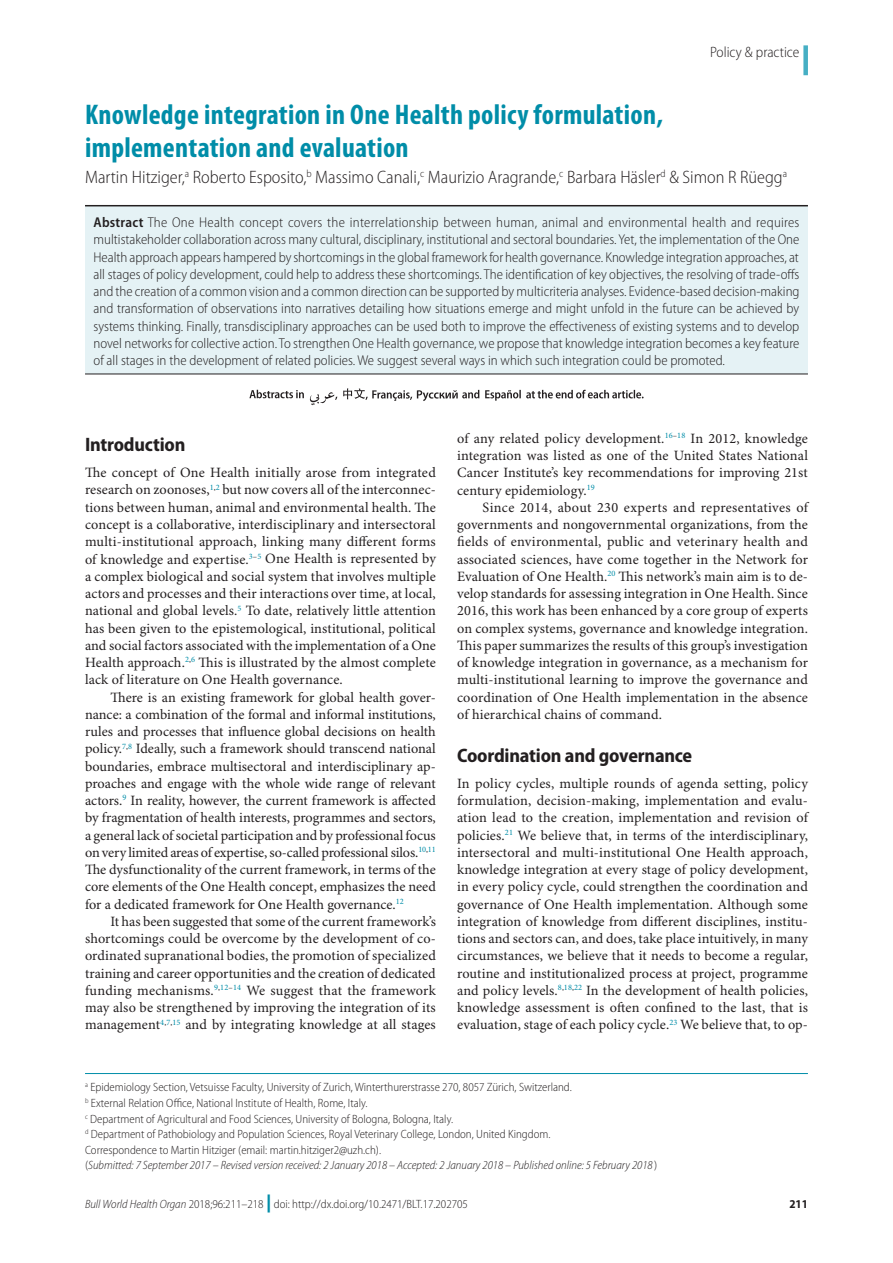
<style>
.page{position:relative;width:893px;height:1263px;background:#fff}
.page>*{position:absolute;margin:0;border:0;box-sizing:border-box;transform-origin:0 0}
.t1{font:700 condensed 28.5px/33.8px "Myriad Pro";letter-spacing:.01em;color:#008da8}
.t2{font:700 semi-condensed 19.5px "Myriad Pro";letter-spacing:-.01em;color:#231f20}
.t3{font:300 semi-condensed 18px "Myriad Pro";color:#231f20}
.t4{font:300 semi-condensed 15px "Myriad Pro";color:#231f20}
.t5{font:14.25px/17.2px "Minion Pro";letter-spacing:.005em;color:#231f20;text-align:justify}
.t6{font:300 semi-condensed 14.25px/17.2px "Myriad Pro";color:#231f20;text-align:justify}
.t7{font:300 semi-condensed 12px/15.6px "Myriad Pro";color:#231f20}
.t8{font:700 semi-condensed 12px "Myriad Pro";color:#231f20}
.s1{font-weight:600}
.s2{font-style:italic}
.s3{font-weight:900;font-stretch:normal;font-size:18px;color:#008da8}
</style>
<div class="page">
<div style="left:803px;top:45px;width:5px;height:30px;background:#46afc4"></div>
<div style="left:85px;top:205px;width:723px;height:169px;background:#e5f2f5"></div>
<hr style="left:85px;top:1073px;width:723px;height:1px;background:#008da8">
<hr style="left:85px;top:205px;width:723px;height:1px;background:#231f20">
<hr style="left:85px;top:374px;width:723px;height:1px;background:#231f20">
<svg style="left:310px;top:388px;width:334px;height:17px"></svg>
<svg style="left:249px;top:390px;width:55px;height:8px"></svg>
<p class="t4" style="left:710px;top:46px;width:91px">Policy &amp; practice</p>
<h1 class="t1" style="left:85px;top:100px;width:579px">Knowledge integration in One Health policy formulation, implementation and evaluation</h1>
<p class="t3" style="left:85px;top:170px;width:703px">Martin Hitziger,<sup>a</sup> Roberto Esposito,<sup>b</sup> Massimo Canali,<sup>c</sup> Maurizio Aragrande,<sup>c</sup> Barbara Häsler<sup>d</sup> &amp; Simon R Rüegg<sup>a</sup></p>
<p class="t6" style="left:94px;top:215px;width:708px"><span class="s1">Abstract</span> The One Health concept covers the interrelationship between human, animal and environmental health and requires multistakeholder collaboration across many cultural, disciplinary, institutional and sectoral boundaries. Yet, the implementation of the One Health approach appears hampered by shortcomings in the global framework for health governance. Knowledge integration approaches, at all stages of policy development, could help to address these shortcomings. The identification of key objectives, the resolving of trade-offs and the creation of a common vision and a common direction can be supported by multicriteria analyses. Evidence-based decision-making and transformation of observations into narratives detailing how situations emerge and might unfold in the future can be achieved by systems thinking. Finally, transdisciplinary approaches can be used both to improve the effectiveness of existing systems and to develop novel networks for collective action. To strengthen One Health governance, we propose that knowledge integration becomes a key feature of all stages in the development of related policies. We suggest several ways in which such integration could be promoted.</p>
<h2 class="t2" style="left:85px;top:437px;width:102px">Introduction</h2>
<p class="t5" style="left:85px;top:465px;width:352px">The concept of One Health initially arose from integrated research on zoonoses,<sup>1</sup><sup>,</sup><sup>2</sup> but now covers all of the interconnec&shy;tions between human, animal and environmental health. The concept is a collaborative, interdisciplinary and intersectoral multi-institutional approach, linking many different forms of knowledge and expertise.<sup>3</sup><sup>–</sup><sup>5</sup> One Health is represented by a complex biological and social system that involves multiple actors and processes and their interactions over time, at local, national and global levels.<sup>5</sup> To date, relatively little attention has been given to the epistemological, institutional, political and social factors associated with the implementation of a One Health approach.<sup>2</sup><sup>,</sup><sup>6</sup> This is illustrated by the almost complete lack of literature on One Health governance.</p>
<p class="t5" style="left:85px;top:690px;width:352px;text-indent:26px">There is an existing framework for global health gover&shy;nance: a combination of the formal and informal institutions, rules and processes that influence global decisions on health policy.<sup>7</sup><sup>,</sup><sup>8</sup> Ideally, such a framework should transcend national boundaries, embrace multisectoral and interdisciplinary ap&shy;proaches and engage with the whole wide range of relevant actors.<sup>9</sup> In reality, however, the current framework is affected by fragmentation of health interests, programmes and sectors, a general lack of societal participation and by professional focus on very limited areas of expertise, so-called professional silos.<sup>10</sup><sup>,</sup><sup>11<br></sup>The dysfunctionality of the current framework, in terms of the core elements of the One Health concept, emphasizes the need for a dedicated framework for One Health governance.<sup>12</sup></p>
<p class="t5" style="left:85px;top:914px;width:352px;text-indent:26px">It has been suggested that some of the current framework’s shortcomings could be overcome by the development of co&shy;ordinated supranational bodies, the promotion of specialized training and career opportunities and the creation of dedicated funding mechanisms.<sup>9</sup><sup>,</sup><sup>12</sup><sup>–</sup><sup>14</sup> We suggest that the framework may also be strengthened by improving the integration of its management<sup>4</sup><sup>,</sup><sup>7</sup><sup>,</sup><sup>15</sup> and by integrating knowledge at all stages</p>
<p class="t5" style="left:457px;top:431px;width:352px">of any related policy development.<sup>16</sup><sup>–</sup><sup>18</sup> In 2012, knowledge integration was listed as one of the United States National Cancer Institute’s key recommendations for improving 21st century epidemiology.<sup>19</sup></p>
<p class="t5" style="left:457px;top:500px;width:352px;text-indent:26px">Since 2014, about 230 experts and representatives of governments and nongovernmental organizations, from the fields of environmental, public and veterinary health and associated sciences, have come together in the Network for Evaluation of One Health.<sup>20</sup> This network’s main aim is to de&shy;velop standards for assessing integration in One Health. Since 2016, this work has been enhanced by a core group of experts on complex systems, governance and knowledge integration.<br>This paper summarizes the results of this group’s investigation of knowledge integration in governance, as a mechanism for multi-institutional learning to improve the governance and coordination of One Health implementation in the absence of hierarchical chains of command.</p>
<h2 class="t2" style="left:457px;top:748px;width:237px">Coordination and governance</h2>
<p class="t5" style="left:457px;top:776px;width:352px">In policy cycles, multiple rounds of agenda setting, policy formulation, decision-making, implementation and evalu&shy;ation lead to the creation, implementation and revision of policies.<sup>21</sup> We believe that, in terms of the interdisciplinary, intersectoral and multi-institutional One Health approach, knowledge integration at every stage of policy development, in every policy cycle, could strengthen the coordination and governance of One Health implementation. Although some integration of knowledge from different disciplines, institu&shy;tions and sectors can, and does, take place intuitively, in many circumstances, we believe that it needs to become a regular, routine and institutionalized process at project, programme and policy levels.<sup>8</sup><sup>,</sup><sup>18</sup><sup>,</sup><sup>22</sup> In the development of health policies, knowledge assessment is often confined to the last, that is evaluation, stage of each policy cycle.<sup>23</sup> We believe that, to op-</p>
<p class="t7" style="left:85px;top:1080px;width:574px"><sup>a</sup> Epidemiology Section, Vetsuisse Faculty, University of Zurich, Winterthurerstrasse 270, 8057 Zürich, Switzerland.<br><sup>b</sup> External Relation Office, National Institute of Health, Rome, Italy.<br><sup>c</sup> Department of Agricultural and Food Sciences, University of Bologna, Bologna, Italy.<br><sup>d</sup> Department of Pathobiology and Population Sciences, Royal Veterinary College, London, United Kingdom.<br>Correspondence to Martin Hitziger (email: martin.hitziger2@uzh.ch).<br>(<span class="s2">Submitted: 7 September 2017 – Revised version received: 2 January 2018 – Accepted: 2 January 2018 – Published online: 5 February 2018</span> )</p>
<p class="t7" style="left:85px;top:1198px;width:384px"><span class="s2">Bull World Health Organ</span> 2018;96:211–218 <span class="s3">|</span> doi: http://dx.doi.org/10.2471/BLT.17.202705</p>
<p class="t8" style="left:789px;top:1199px;width:20px">211</p>
</div>
